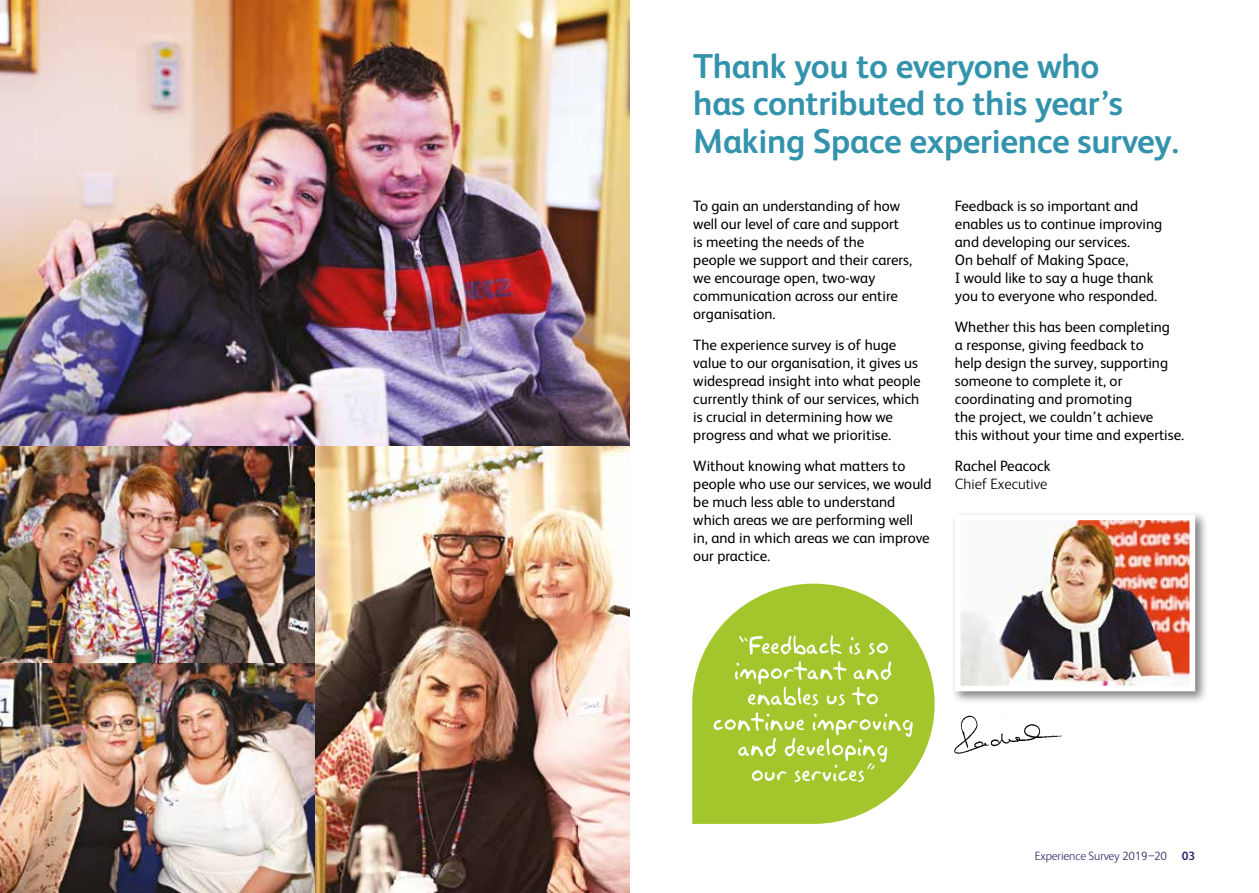
<style>
.page{position:relative;width:1259px;height:893px;background:#fff}
.page>*{position:absolute;margin:0;border:0;box-sizing:border-box;transform-origin:0 0}
.t1{font:700 34.5px/37.5px "FS Albert";letter-spacing:-.01em;color:#3393ad}
.t2{font:15px/18px "FS Albert";color:#000}
.t3{font:300 15px "FS Albert";color:#000}
.t4{font:300 12px "FS Albert";letter-spacing:-.01em;color:#39276c}
.t5{font:700 12px "FS Albert";color:#39276c}
</style>
<div class="page">
<img style="left:0;top:0;width:629px;height:893px">
<svg style="left:692px;top:584px;width:242px;height:240px;fill:#a2c62c"></svg>
<svg style="left:713px;top:712px;width:199px;height:70px;background:#afce4b"></svg>
<svg style="left:735px;top:661px;width:156px;height:44px;background:#b3d053"></svg>
<svg style="left:739px;top:635px;width:149px;height:20px;background:#b7d25b"></svg>
<img style="left:954px;top:715px;width:108px;height:39px">
<div style="left:951px;top:511px;width:257px;height:194px;background:#000;opacity:.5"></div>
<img style="left:962px;top:521px;width:226px;height:163px">
<div style="left:955px;top:514px;width:240px;height:177px;border:6px solid #fff"></div>
<h1 class="t1" style="left:693px;top:46px;width:487px">Thank you to everyone who<br>has contributed to this year’s<br>Making Space experience survey.</h1>
<p class="t2" style="left:693px;top:197px;width:220px">To gain an understanding of how well our level of care and support is meeting the needs of the<br>people we support and their carers, we encourage open, two-way communication across our entire organisation.</p>
<p class="t2" style="left:693px;top:335px;width:229px">The experience survey is of huge value to our organisation, it gives us widespread insight into what people currently think of our services, which is crucial in determining how we progress and what we prioritise.</p>
<p class="t2" style="left:693px;top:456px;width:240px">Without knowing what matters to people who use our services, we would be much less able to understand which areas we are performing well<br>in, and in which areas we can improve our practice.</p>
<p class="t2" style="left:955px;top:196px;width:209px">Feedback is so important and enables us to continue improving and developing our services.<br>On behalf of Making Space,<br>I would like to say a huge thank you to everyone who responded.</p>
<p class="t2" style="left:955px;top:317px;width:231px">Whether this has been completing<br>a response, giving feedback to<br>help design the survey, supporting someone to complete it, or coordinating and promoting<br>the project, we couldn’t achieve<br>this without your time and expertise.</p>
<p class="t2" style="left:955px;top:456px;width:97px">Rachel Peacock</p>
<p class="t3" style="left:955px;top:474px;width:94px">Chief Executive</p>
<p class="t4" style="left:1034px;top:848px;width:133px">Experience Survey 2019–20</p>
<p class="t5" style="left:1181px;top:847px;width:15px">03</p>
</div>
